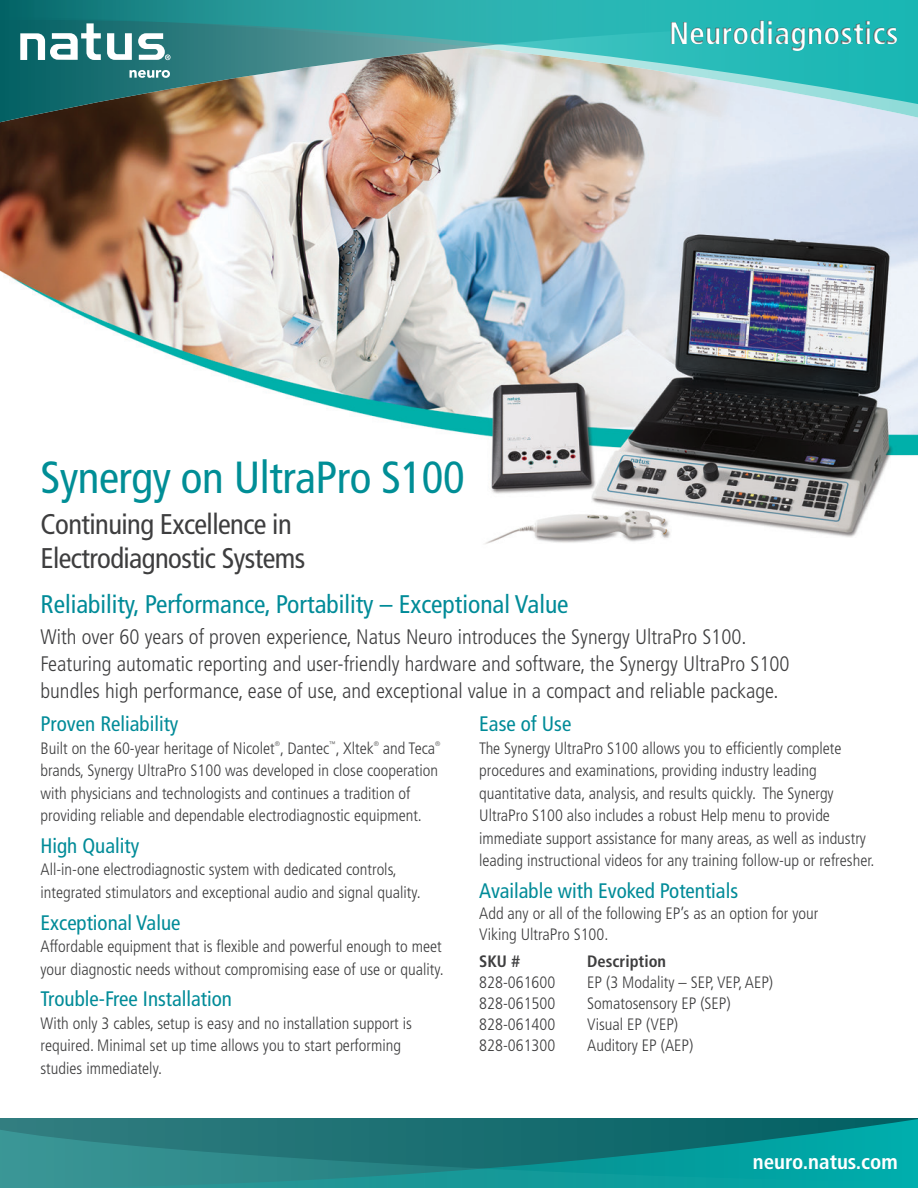
<style>
.page{position:relative;width:918px;height:1188px;background:#fff}
.page>*{position:absolute;margin:0;border:0;box-sizing:border-box;transform-origin:0 0}
.t1{font:condensed 45px "Frutiger LT Std";letter-spacing:-.01em;color:#008e96}
.t2{font:700 condensed 31.5px "Frutiger LT Std";color:#fff}
.t3{font:condensed 28.5px/34.2px "Frutiger LT Std";letter-spacing:-.02em;color:#3e3e3f}
.t4{font:condensed 25.5px "Frutiger LT Std";color:#008b98}
.t5{font:300 condensed 21px/27px "Frutiger LT Std";color:#3e3e3f}
.t6{font:condensed 21px "Frutiger LT Std";color:#008b98}
.t7{font:700 condensed 21px "Frutiger LT Std";color:#fff}
.t8{font:300 condensed 16.5px/22.5px "Frutiger LT Std";color:#3e3e3f}
.t9{font:700 condensed 16.5px "Frutiger LT Std";color:#3e3e3f}
.t10{font:300 condensed 6.6px "Frutiger LT Std";color:#3e3e3f}
</style>
<div class="page">
<svg style="left:0;top:1118px;width:918px;height:9px;background:#197073"></svg>
<svg style="left:0;top:1127px;width:918px;height:61px;background:#1a898a"></svg>
<img style="left:0;top:125px;width:918px;height:419px">
<svg style="left:0;top:121px;width:918px;height:4px;background:#b1a29a"></svg>
<img style="left:0;top:0;width:918px;height:121px">
<svg style="left:107px;top:33px;width:25px;height:27px"></svg>
<svg style="left:20px;top:23px;width:81px;height:37px"></svg>
<svg style="left:138px;top:33px;width:33px;height:27px"></svg>
<svg style="left:130px;top:70px;width:40px;height:8px"></svg>
<div style="left:505px;top:14px;width:413px;height:39px;background:#231f20;opacity:.7"></div>
<h1 class="t1" style="left:40px;top:451px;width:426px">Synergy on UltraPro S100</h1>
<h3 class="t3" style="left:40px;top:507px;width:266px">Continuing Excellence in<br>Electrodiagnostic Systems</h3>
<h2 class="t2" style="left:669px;top:14px;width:231px">Neurodiagnostics</h2>
<h3 class="t4" style="left:40px;top:589px;width:530px">Reliability, Performance, Portability – Exceptional Value</h3>
<p class="t5" style="left:40px;top:623px;width:751px">With over 60 years of proven experience, Natus Neuro introduces the Synergy UltraPro S100.<br>Featuring automatic reporting and user-friendly hardware and software, the Synergy UltraPro S100 bundles high performance, ease of use, and exceptional value in a compact and reliable package.</p>
<p class="t6" style="left:40px;top:712px;width:139px">Proven Reliability</p>
<p class="t8" style="left:40px;top:737px;width:335px">Built on the 60-year heritage of Nicolet , Dantec , Xltek</p>
<p class="t10" style="left:275px;top:740px;width:7px">®</p>
<p class="t10" style="left:329px;top:740px;width:8px">™</p>
<p class="t10" style="left:374px;top:740px;width:7px">®</p>
<p class="t8" style="left:383px;top:737px;width:54px">and Teca</p>
<p class="t10" style="left:435px;top:740px;width:7px">®</p>
<p class="t8" style="left:40px;top:760px;width:399px">brands, Synergy UltraPro S100 was developed in close cooperation with physicians and technologists and continues a tradition of providing reliable and dependable electrodiagnostic equipment.</p>
<p class="t6" style="left:40px;top:833px;width:100px">High Quality</p>
<p class="t8" style="left:40px;top:859px;width:382px">All-in-one electrodiagnostic system with dedicated controls, integrated stimulators and exceptional audio and signal quality.</p>
<p class="t6" style="left:40px;top:910px;width:141px">Exceptional Value</p>
<p class="t8" style="left:40px;top:935px;width:405px">Affordable equipment that is flexible and powerful enough to meet your diagnostic needs without compromising ease of use or quality.</p>
<p class="t6" style="left:40px;top:987px;width:193px">Trouble-Free Installation</p>
<p class="t8" style="left:40px;top:1012px;width:373px">With only 3 cables, setup is easy and no installation support is required. Minimal set up time allows you to start performing studies immediately.</p>
<p class="t6" style="left:479px;top:712px;width:94px">Ease of Use</p>
<p class="t8" style="left:479px;top:737px;width:397px">The Synergy UltraPro S100 allows you to efficiently complete procedures and examinations, providing industry leading quantitative data, analysis, and results quickly. The Synergy UltraPro S100 also includes a robust Help menu to provide immediate support assistance for many areas, as well as industry leading instructional videos for any training follow-up or refresher.</p>
<p class="t6" style="left:479px;top:878px;width:260px">Available with Evoked Potentials</p>
<p class="t8" style="left:479px;top:903px;width:341px;line-height:21px">Add any or all of the following EP’s as an option for your<br>Viking UltraPro S100.</p>
<p class="t9" style="left:479px;top:951px;width:42px">SKU #</p>
<p class="t9" style="left:587px;top:951px;width:80px">Description</p>
<p class="t8" style="left:479px;top:971px;width:78px">828-061600</p>
<p class="t8" style="left:587px;top:971px;width:188px">EP (3 Modality – SEP, VEP, AEP)</p>
<p class="t8" style="left:479px;top:992px;width:78px">828-061500</p>
<p class="t8" style="left:587px;top:992px;width:145px">Somatosensory EP (SEP)</p>
<p class="t8" style="left:479px;top:1013px;width:78px">828-061400</p>
<p class="t8" style="left:587px;top:1013px;width:93px">Visual EP (VEP)</p>
<p class="t8" style="left:479px;top:1034px;width:78px">828-061300</p>
<p class="t8" style="left:587px;top:1034px;width:108px">Auditory EP (AEP)</p>
<p class="t7" style="left:753px;top:1149px;width:146px">neuro.natus.com</p>
</div>
